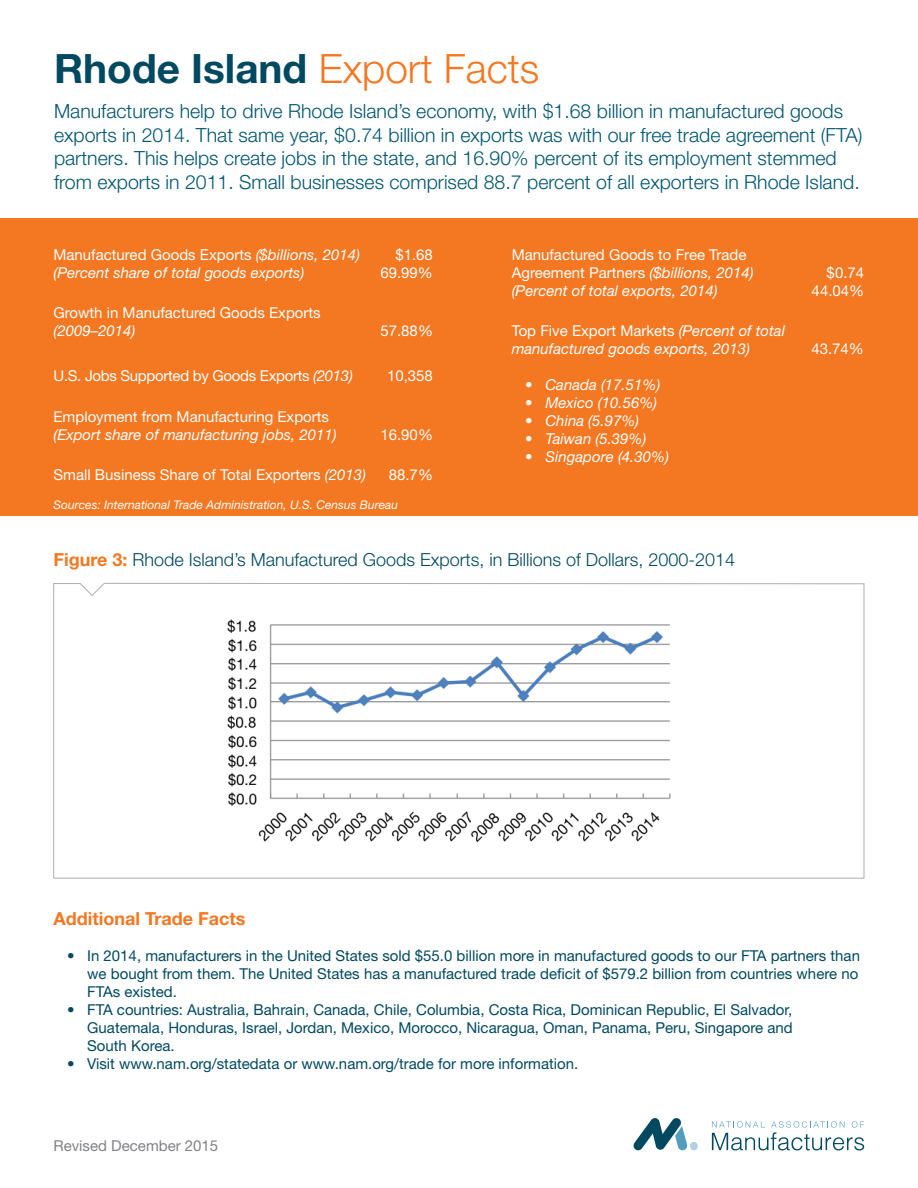
<style>
.page{position:relative;width:918px;height:1188px;background:#fff}
.page>*{position:absolute;margin:0;border:0;box-sizing:border-box;transform-origin:0 0}
.t1{font:700 40.5px "Helvetica Neue LT Std";color:#004960}
.t2{font:300 19.5px/23.4px "Helvetica Neue LT Std";color:#00566f}
.t3{font:300 18px "Helvetica Neue LT Std";color:#004960}
.t4{font:700 18px "Helvetica Neue LT Std";color:#f47721}
.t5{font:15px/18px "Helvetica Neue";color:#004960;text-align:justify}
.t6{font:italic 15px/18px "Helvetica Neue LT Std";color:#fff}
.t7{font:15px/18px "Helvetica Neue LT Std";color:#fff;text-align:right}
.t8{font:15px "Helvetica Neue LT Std";letter-spacing:-.02em;color:#fff}
.t9{font:15px "Helvetica Neue LT Std";color:#808285}
.t10{font:italic 12px "Helvetica Neue LT Std";color:#fff}
.s1{font-weight:300;color:#f47721}
.s2{font-style:normal}
.s3{font-style:italic}
.s4{font-weight:700;color:#f47721}
</style>
<div class="page">
<div style="left:0;top:218px;width:918px;height:298px;background:#f47721"></div>
<svg style="left:53px;top:583px;width:811px;height:296px"></svg>
<svg style="left:712px;top:1121px;width:152px;height:29px"></svg>
<svg style="left:634px;top:1118px;width:64px;height:32px"></svg>
<img style="left:217px;top:605px;width:472px;height:251px">
<h1 class="t1" style="left:54px;top:43px;width:487px">Rhode Island <span class="s1">Export Facts</span></h1>
<p class="t2" style="left:54px;top:99px;width:810px">Manufacturers help to drive Rhode Island’s economy, with $1.68 billion in manufactured goods exports in 2014. That same year, $0.74 billion in exports was with our free trade agreement (FTA) partners. This helps create jobs in the state, and 16.90% percent of its employment stemmed from exports in 2011. Small businesses comprised 88.7 percent of all exporters in Rhode Island.</p>
<p class="t6" style="left:54px;top:245px;width:308px"><span class="s2">Manufactured Goods Exports</span> ($billions, 2014) (Percent share of total goods exports)</p>
<p class="t7" style="left:54px;top:304px;width:269px">Growth in Manufactured Goods Exports</p>
<p class="t6" style="left:54px;top:322px;width:83px">(2009–2014)</p>
<p class="t8" style="left:54px;top:367px;width:301px">U.S. Jobs Supported by Goods Exports <span class="s3">(2013)</span></p>
<p class="t7" style="left:54px;top:407px;width:277px">Employment from Manufacturing Exports</p>
<p class="t6" style="left:54px;top:425px;width:285px">(Export share of manufacturing jobs, 2011)</p>
<p class="t7" style="left:54px;top:466px;width:314px">Small Business Share of Total Exporters <span class="s3">(2013)</span></p>
<p class="t7" style="left:380px;top:245px;width:54px">$1.68<br>69.99%</p>
<p class="t7" style="left:380px;top:322px;width:54px">57.88%</p>
<p class="t7" style="left:387px;top:367px;width:47px">10,358</p>
<p class="t7" style="left:380px;top:425px;width:54px">16.90%</p>
<p class="t7" style="left:389px;top:466px;width:46px">88.7%</p>
<p class="t10" style="left:54px;top:498px;width:346px">Sources: International Trade Administration, U.S. Census Bureau</p>
<p class="t7" style="left:512px;top:245px;width:243px;text-align:left">Manufactured Goods to Free Trade<br>Agreement Partners <span class="s3">($billions, 2014) (Percent of total exports, 2014)</span></p>
<p class="t6" style="left:512px;top:322px;width:275px"><span class="s2">Top Five Export Markets</span> (Percent of total manufactured goods exports, 2013)</p>
<p class="t6" style="left:525px;top:376px;width:137px">• Canada (17.51%)</p>
<p class="t6" style="left:525px;top:394px;width:133px">• Mexico (10.56%)</p>
<p class="t6" style="left:525px;top:412px;width:115px">• China (5.97%)</p>
<p class="t6" style="left:525px;top:430px;width:123px">• Taiwan (5.39%)</p>
<p class="t6" style="left:525px;top:448px;width:145px">• Singapore (4.30%)</p>
<p class="t3" style="left:54px;top:548px;width:683px"><span class="s4">Figure 3:</span> Rhode Island’s Manufactured Goods Exports, in Billions of Dollars, 2000-2014</p>
<p class="t7" style="left:812px;top:264px;width:54px">$0.74<br>44.04%</p>
<p class="t7" style="left:811px;top:340px;width:54px">43.74%</p>
<p class="t4" style="left:54px;top:908px;width:193px">Additional Trade Facts</p>
<p class="t5" style="left:87px;top:947px;width:774px;text-indent:-20px">• In 2014, manufacturers in the United States sold $55.0 billion more in manufactured goods to our FTA partners than we bought from them. The United States has a manufactured trade deficit of $579.2 billion from countries where no FTAs existed.</p>
<p class="t5" style="left:87px;top:1001px;width:707px;text-indent:-20px">• FTA countries: Australia, Bahrain, Canada, Chile, Columbia, Costa Rica, Dominican Republic, El Salvador, Guatemala, Honduras, Israel, Jordan, Mexico, Morocco, Nicaragua, Oman, Panama, Peru, Singapore and South Korea.</p>
<p class="t5" style="left:67px;top:1055px;width:513px">• Visit www.nam.org/statedata or www.nam.org/trade for more information.</p>
<p class="t9" style="left:54px;top:1136px;width:166px">Revised December 2015</p>
</div>
